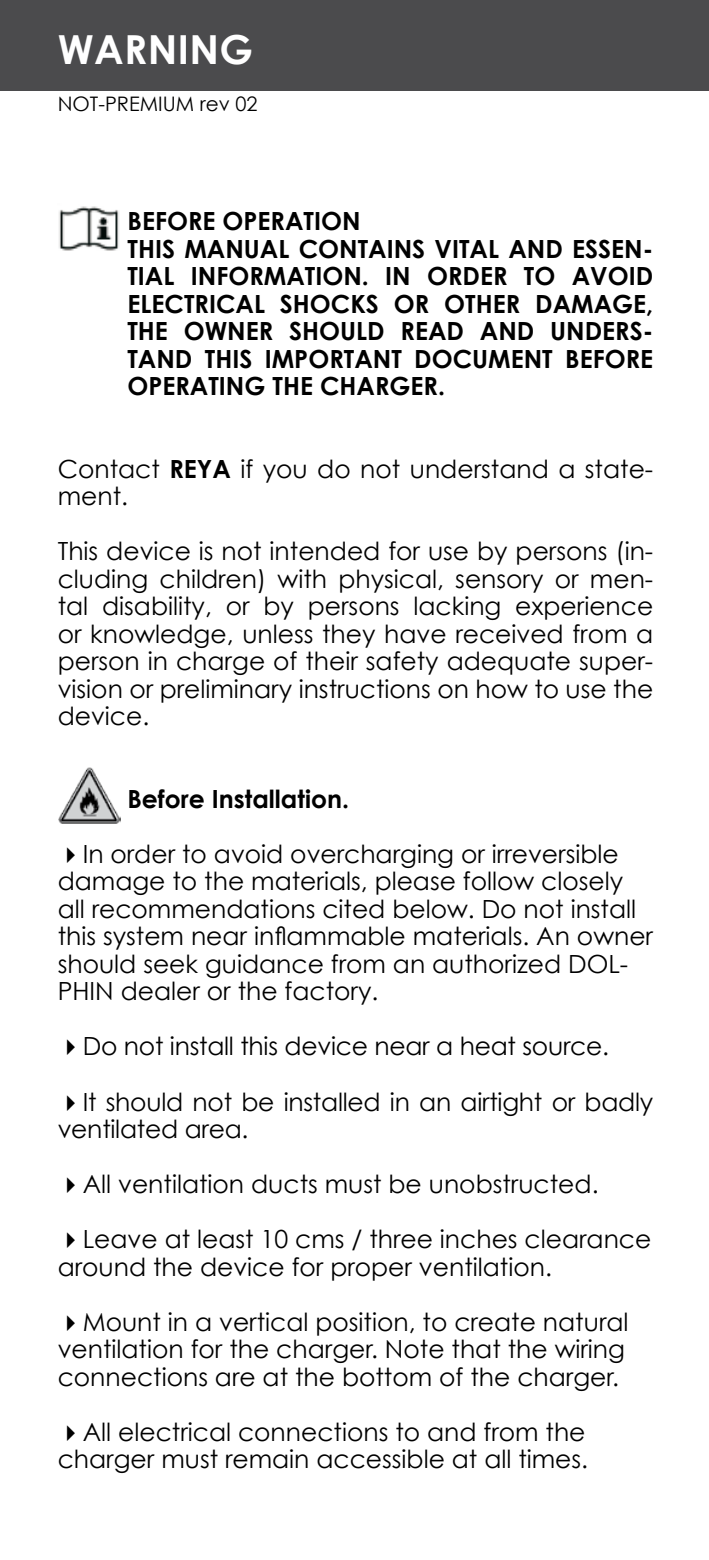
<style>
.page{position:relative;width:709px;height:1560px;background:#fff}
.page>*{position:absolute;margin:0;border:0;box-sizing:border-box;transform-origin:0 0}
.t1{font:700 40px "Century Gothic";color:#fff}
.t2{font:25px/27.5px "Century Gothic";color:#000}
.t3{font:700 25px "Century Gothic";color:#000}
.t4{font:20px "Century Gothic";color:#000}
.s1{font-weight:700}
</style>
<div class="page">
<div style="left:0;top:0;width:709px;height:90px;background:#4b4b4d"></div>
<img style="left:59px;top:206px;width:60px;height:45px">
<img style="left:58px;top:767px;width:62px;height:57px">
<h1 class="t1" style="left:58px;top:24px;width:64px">WARNING</h1>
<p class="t4" style="left:58px;top:91px;width:201px">NOT-PREMIUM rev 02</p>
<p class="t3" style="left:127px;top:205px;width:30px">BEFORE</p>
<p class="t3" style="left:222px;top:205px;width:37px">OPERATION</p>
<p class="t3" style="left:127px;top:233px;width:23px">THIS</p>
<p class="t3" style="left:184px;top:233px;width:19px">MANUAL</p>
<p class="t3" style="left:299px;top:233px;width:17px">CONTAINS</p>
<p class="t3" style="left:434px;top:233px;width:14px">VITAL</p>
<p class="t3" style="left:508px;top:233px;width:19px">AND</p>
<p class="t3" style="left:572px;top:233px;width:15px">ESSEN</p>
<p class="t3" style="left:643px;top:233px;width:12px">-</p>
<p class="t3" style="left:127px;top:260px;width:13px">TIAL</p>
<p class="t3" style="left:191px;top:260px;width:17px">INFORMATION</p>
<p class="t3" style="left:362px;top:260px;width:82px">. IN ORDER</p>
<p class="t3" style="left:524px;top:260px;width:17px">TO</p>
<p class="t3" style="left:572px;top:260px;width:17px">AVOID</p>
<p class="t3" style="left:127px;top:288px;width:15px">ELECTRICAL</p>
<p class="t3" style="left:280px;top:288px;width:19px">SHOC</p>
<p class="t3" style="left:350px;top:288px;width:62px">KS OR</p>
<p class="t3" style="left:444px;top:288px;width:16px">OTHER</p>
<p class="t3" style="left:535px;top:288px;width:19px">DAMAGE</p>
<p class="t3" style="left:646px;top:288px;width:8px">,</p>
<p class="t3" style="left:127px;top:315px;width:15px">THE</p>
<p class="t3" style="left:184px;top:315px;width:19px">OWNER</p>
<p class="t3" style="left:289px;top:315px;width:17px">SHOULD</p>
<p class="t3" style="left:400px;top:315px;width:17px">READ</p>
<p class="t3" style="left:480px;top:315px;width:19px">AND</p>
<p class="t3" style="left:550px;top:315px;width:16px">UNDERS</p>
<p class="t3" style="left:642px;top:315px;width:12px">-</p>
<p class="t3" style="left:127px;top:343px;width:17px">TAND</p>
<p class="t3" style="left:205px;top:343px;width:13px">THIS</p>
<p class="t3" style="left:265px;top:343px;width:16px">IMPORTANT</p>
<p class="t3" style="left:414px;top:343px;width:19px">DOCUMENT</p>
<p class="t3" style="left:565px;top:343px;width:16px">BEFORE</p>
<p class="t3" style="left:127px;top:370px;width:17px">OPERATING</p>
<p class="t3" style="left:272px;top:370px;width:15px">THE</p>
<p class="t3" style="left:320px;top:370px;width:18px">CHARGER</p>
<p class="t3" style="left:438px;top:370px;width:9px">.</p>
<p class="t2" style="left:58px;top:454px;width:597px">Contact <span class="s1">REYA</span> if you do not understand a state&shy;ment.</p>
<p class="t2" style="left:58px;top:537px;width:597px;text-align:justify">This device is not intended for use by persons (in&shy;cluding children) with physical, sensory or men&shy;tal disability, or by persons lacking experience or knowledge, unless they have received from a person in charge of their safety adequate super&shy;vision or preliminary instructions on how to use the device.</p>
<p class="t3" style="left:127px;top:783px;width:223px">BEFORE INSTALLATION.</p>
<p class="t2" style="left:58px;top:839px;width:597px">✔In order to avoid overcharging or irreversible damage to the materials, please follow closely all recommendations cited below. Do not install this system near inflammable materials. An owner should seek guidance from an authorized DOL-PHIN dealer or the factory.</p>
<p class="t2" style="left:58px;top:1032px;width:552px">✔Do not install this device near a heat source.</p>
<p class="t2" style="left:58px;top:1087px;width:597px">✔It should not be installed in an airtight or badly ventilated area.</p>
<p class="t2" style="left:58px;top:1169px;width:542px">✔All ventilation ducts must be unobstructed.</p>
<p class="t2" style="left:58px;top:1224px;width:595px">✔Leave at least 10 cms / three inches clearance around the device for proper ventilation.</p>
<p class="t2" style="left:58px;top:1307px;width:572px">✔Mount in a vertical position, to create natural ventilation for the charger. Note that the wiring connections are at the bottom of the charger.</p>
<p class="t2" style="left:58px;top:1417px;width:532px">✔All electrical connections to and from the charger must remain accessible at all times.</p>
</div>
